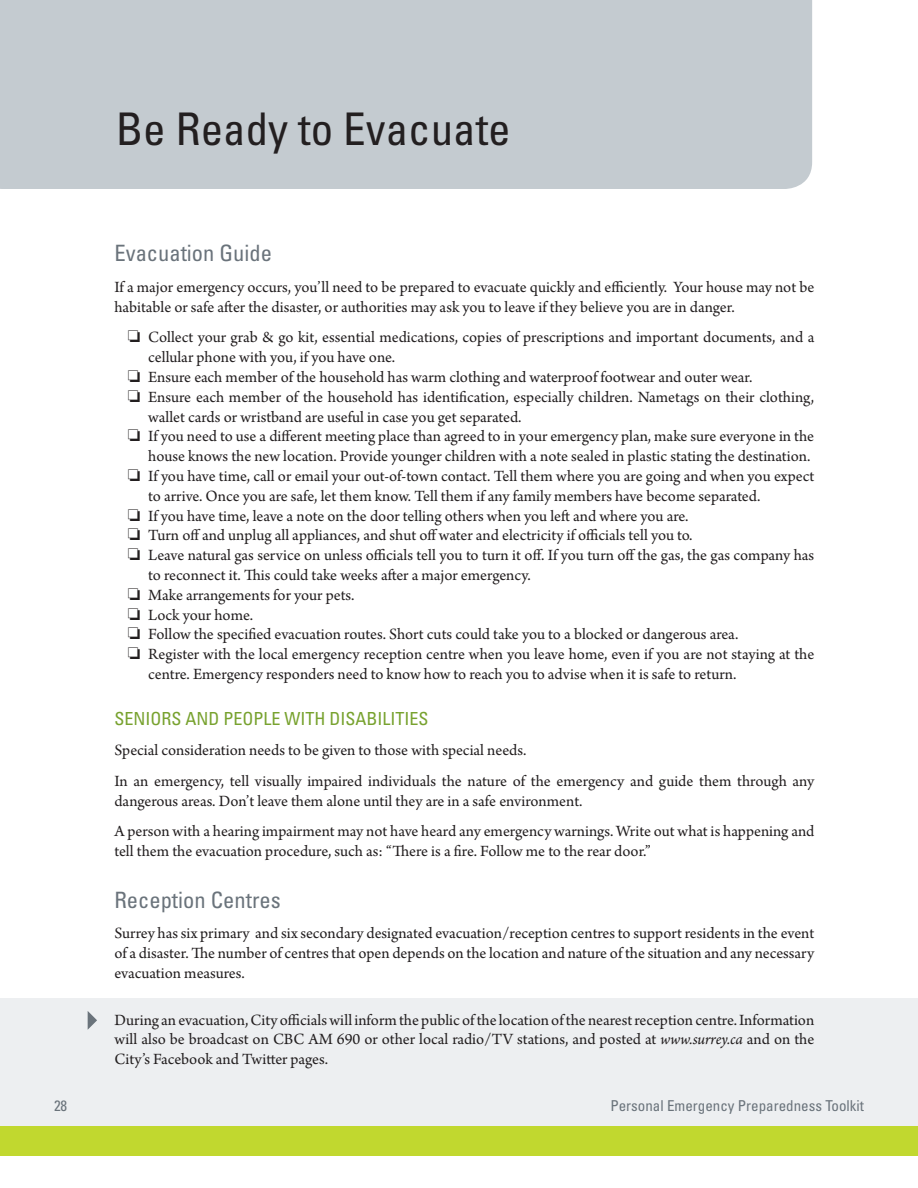
<style>
.page{position:relative;width:918px;height:1188px;background:#fff}
.page>*{position:absolute;margin:0;border:0;box-sizing:border-box;transform-origin:0 0}
.t1{font:condensed 45px "Univers";color:#231f20}
.t2{font:condensed 22.5px "Univers";color:#6a737b}
.t3{font:condensed 18px "Univers";color:#78a22f}
.t4{font:16.5px/19.8px "Arno Pro";color:#231f20}
.t5{font:condensed 15px "Univers";color:#6a737b}
.s1{font-style:italic}
</style>
<div class="page">
<div style="left:0;top:0;width:812px;height:189px;background:#c4cbd0"></div>
<div style="left:0;top:998px;width:918px;height:147px;background:#edeff1"></div>
<div style="left:0;top:1126px;width:918px;height:30px;background:#c1d82f"></div>
<svg style="left:88px;top:1011px;width:9px;height:19px"></svg>
<h1 class="t1" style="left:116px;top:112px;width:396px">Be Ready to Evacuate</h1>
<h2 class="t2" style="left:114px;top:245px;width:159px">Evacuation Guide</h2>
<p class="t4" style="left:114px;top:278px;width:701px">If a major emergency occurs, you’ll need to be prepared to evacuate quickly and efficiently. Your house may not be habitable or safe after the disaster, or authorities may ask you to leave if they believe you are in danger.</p>
<p class="t4" style="left:128px;top:328px;width:688px">❏ Collect your grab &amp; go kit, essential medications, copies of prescriptions and important documents, and a</p>
<p class="t4" style="left:148px;top:348px;width:249px">cellular phone with you, if you have one.</p>
<p class="t4" style="left:128px;top:368px;width:626px">❏ Ensure each member of the household has warm clothing and waterproof footwear and outer wear.</p>
<p class="t4" style="left:128px;top:388px;width:688px">❏ Ensure each member of the household has identification, especially children. Nametags on their clothing,</p>
<p class="t4" style="left:148px;top:408px;width:375px">wallet cards or wristband are useful in case you get separated.</p>
<p class="t4" style="left:128px;top:427px;width:688px">❏ If you need to use a different meeting place than agreed to in your emergency plan, make sure everyone in the</p>
<p class="t4" style="left:148px;top:447px;width:664px">house knows the new location. Provide younger children with a note sealed in plastic stating the destination.</p>
<p class="t4" style="left:128px;top:467px;width:688px">❏ If you have time, call or email your out-of-town contact. Tell them where you are going and when you expect</p>
<p class="t4" style="left:148px;top:487px;width:614px">to arrive. Once you are safe, let them know. Tell them if any family members have become separated.</p>
<p class="t4" style="left:128px;top:507px;width:562px">❏ If you have time, leave a note on the door telling others when you left and where you are.</p>
<p class="t4" style="left:128px;top:526px;width:566px">❏ Turn off and unplug all appliances, and shut off water and electricity if officials tell you to.</p>
<p class="t4" style="left:128px;top:546px;width:688px">❏ Leave natural gas service on unless officials tell you to turn it off. If you turn off the gas, the gas company has</p>
<p class="t4" style="left:148px;top:566px;width:384px">to reconnect it. This could take weeks after a major emergency.</p>
<p class="t4" style="left:128px;top:586px;width:228px">❏ Make arrangements for your pets.</p>
<p class="t4" style="left:128px;top:606px;width:127px">❏ Lock your home.</p>
<p class="t4" style="left:128px;top:625px;width:612px">❏ Follow the specified evacuation routes. Short cuts could take you to a blocked or dangerous area.</p>
<p class="t4" style="left:128px;top:645px;width:688px">❏ Register with the local emergency reception centre when you leave home, even if you are not staying at the</p>
<p class="t4" style="left:148px;top:665px;width:590px">centre. Emergency responders need to know how to reach you to advise when it is safe to return.</p>
<p class="t3" style="left:114px;top:712px;width:316px">SENIORS AND PEOPLE WITH DISABILITIES</p>
<p class="t4" style="left:114px;top:736px;width:701px;line-height:30.6px">Special consideration needs to be given to those with special needs.<br>In an emergency, tell visually impaired individuals the nature of the emergency and guide them through any</p>
<p class="t4" style="left:114px;top:786px;width:701px;line-height:30.6px">dangerous areas. Don’t leave them alone until they are in a safe environment.<br>A person with a hearing impairment may not have heard any emergency warnings. Write out what is happening and</p>
<p class="t4" style="left:114px;top:842px;width:538px">tell them the evacuation procedure, such as: “There is a fire. Follow me to the rear door.”</p>
<h2 class="t2" style="left:114px;top:891px;width:168px">Reception Centres</h2>
<p class="t4" style="left:114px;top:924px;width:701px;text-align:justify">Surrey has six primary and six secondary designated evacuation/reception centres to support residents in the event of a disaster. The number of centres that open depends on the location and nature of the situation and any necessary evacuation measures.</p>
<p class="t4" style="left:114px;top:1011px;width:701px;text-align:justify">During an evacuation, City officials will inform the public of the location of the nearest reception centre. Information will also be broadcast on CBC AM 690 or other local radio/TV stations, and posted at <span class="s1">www.surrey.ca</span> and on the City’s Facebook and Twitter pages.</p>
<p class="t5" style="left:54px;top:1100px;width:15px">28</p>
<p class="t5" style="left:610px;top:1100px;width:255px">Personal Emergency Preparedness Toolkit</p>
</div>
